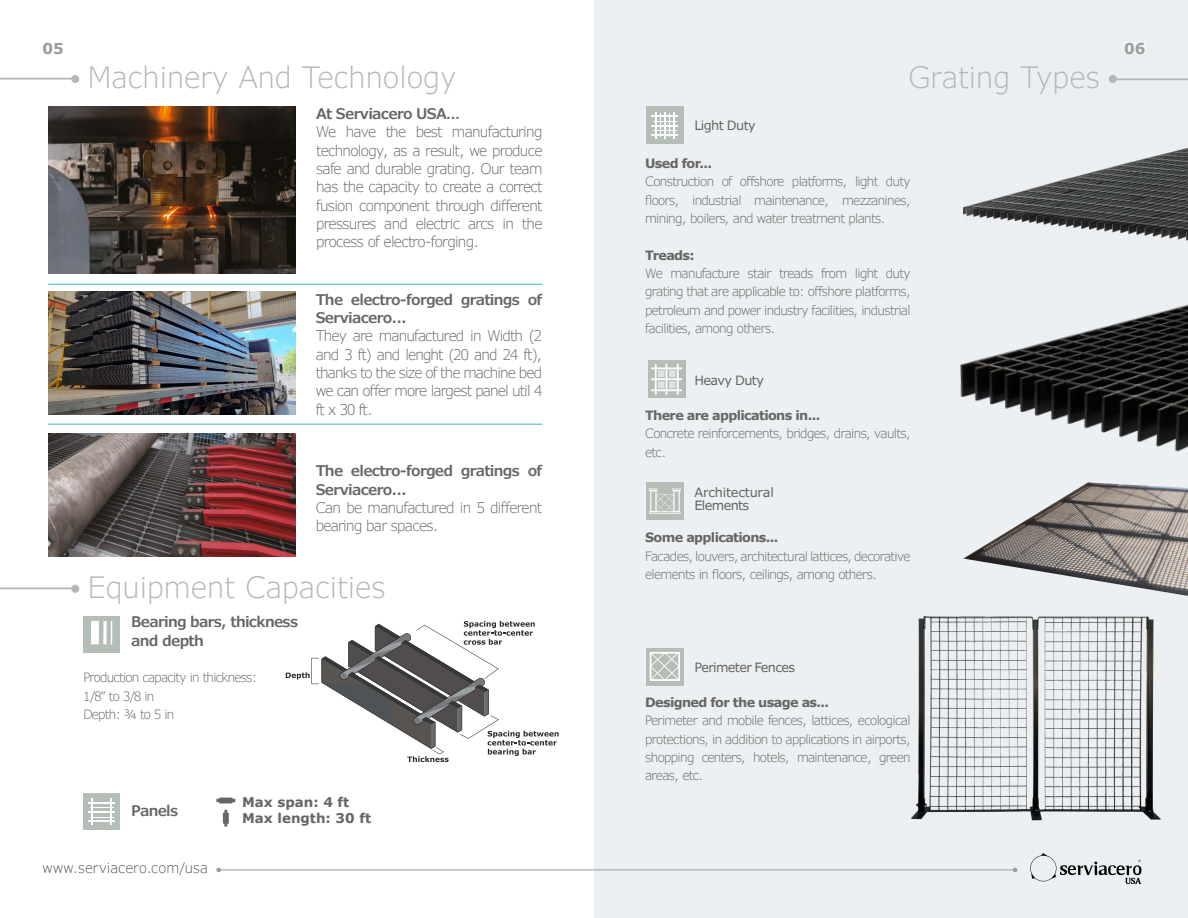
<style>
.page{position:relative;width:1188px;height:918px;background:#fff}
.page>*{position:absolute;margin:0;border:0;box-sizing:border-box;transform-origin:0 0}
.t1{font:300 29.4px "Verdana Pro";color:#b4b7b8}
.t2{font:700 15px "Verdana Pro";color:#9d9d9c}
.t3{font:300 14.7px/18.3px "Verdana Pro";letter-spacing:-.05em;color:#666665;text-align:justify}
.t4{font:600 14.7px/18.3px "Verdana Pro";letter-spacing:-.05em;color:#666665}
.t5{font:300 14.1px "Verdana Pro";letter-spacing:.005em;color:#585856}
.t6{font:700 13.5px/16px "Verdana";color:#666}
.t7{font:300 12.9px/18.3px "Verdana Pro";letter-spacing:-.05em;color:#666665;text-align:justify}
.t8{font:700 12.9px "Verdana Pro";letter-spacing:-.05em;color:#666665}
.t9{font:12.9px "Verdana Pro";letter-spacing:-.05em;color:#666665}
.t10{font:12.9px/13.5px "Verdana Pro";letter-spacing:-.015em;color:#666665}
</style>
<div class="page">
<div style="left:594px;top:0;width:594px;height:918px;background:#edf0f2"></div>
<img style="left:49px;top:433px;width:247px;height:123px">
<img style="left:49px;top:292px;width:246px;height:123px">
<img style="left:49px;top:106px;width:246px;height:167px">
<div style="left:83px;top:616px;width:37px;height:37px;background:#b4bdb6"></div>
<div style="left:91px;top:621px;width:8px;height:23px;background:#fff"></div>
<svg style="left:103px;top:621px;width:4px;height:23px"></svg>
<svg style="left:111px;top:621px;width:1px;height:23px"></svg>
<div style="left:83px;top:794px;width:37px;height:36px;background:#b4bdb6"></div>
<svg style="left:88px;top:799px;width:27px;height:26px"></svg>
<div style="left:646px;top:106px;width:38px;height:37px;background:#b4bdb6"></div>
<svg style="left:652px;top:112px;width:26px;height:27px"></svg>
<img style="left:648px;top:361px;width:37px;height:37px">
<div style="left:646px;top:482px;width:38px;height:38px;background:#b4bdb6"></div>
<hr style="left:649px;top:511px;width:32px;height:3px;background:#fff">
<svg style="left:649px;top:489px;width:32px;height:23px"></svg>
<img style="left:960px;top:322px;width:228px;height:130px">
<img style="left:964px;top:75px;width:224px;height:247px">
<img style="left:963px;top:482px;width:225px;height:114px">
<hr style="left:48px;top:284px;width:494px;height:1px;background:#3bb7b1">
<hr style="left:48px;top:424px;width:494px;height:1px;background:#3cb7b2">
<div style="left:646px;top:648px;width:38px;height:38px;background:#b4bdb6"></div>
<svg style="left:650px;top:652px;width:30px;height:29px"></svg>
<img style="left:911px;top:616px;width:250px;height:205px">
<svg style="left:286px;top:621px;width:273px;height:141px"></svg>
<svg style="left:224px;top:810px;width:3px;height:17px"></svg>
<div style="left:223px;top:813px;width:6px;height:11px;background:#63666b"></div>
<div style="left:219px;top:798px;width:13px;height:5px;background:#63666b"></div>
<svg style="left:1030px;top:853px;width:111px;height:31px"></svg>
<div style="left:71px;top:75px;width:8px;height:8px;background:#b4b7b8;border-radius:50%"></div>
<hr style="left:0;top:78px;width:75px;height:2px;background:#b4b7b8">
<div style="left:1109px;top:75px;width:8px;height:8px;background:#b4b7b8;border-radius:50%"></div>
<hr style="left:1113px;top:78px;width:75px;height:2px;background:#b4b7b8">
<div style="left:71px;top:585px;width:8px;height:8px;background:#b4b7b8;border-radius:50%"></div>
<hr style="left:0;top:587px;width:75px;height:2px;background:#b4b7b8">
<hr style="left:219px;top:870px;width:796px;height:1px;background:#9d9d9c">
<svg style="left:216px;top:868px;width:5px;height:4px"></svg>
<svg style="left:1013px;top:868px;width:4px;height:4px"></svg>
<div style="left:1124px;top:43px;width:21px;height:11px;background:#f4f7f9"></div>
<p class="t2" style="left:43px;top:39px;width:23px">05</p>
<p class="t2" style="left:1124px;top:39px;width:23px">06</p>
<h1 class="t1" style="left:88px;top:58px;width:370px">Machinery And Technology</h1>
<h1 class="t1" style="left:909px;top:58px;width:193px">Grating Types</h1>
<p class="t4" style="left:316px;top:105px;width:145px">At Serviacero USA…</p>
<p class="t3" style="left:316px;top:123px;width:228px">We have the best manufacturing technology, as a result, we produce safe and durable grating. Our team has the capacity to create a correct fusion component through different pressures and electric arcs in the process of electro-forging.</p>
<p class="t4" style="left:316px;top:290px;width:228px">The electro-forged gratings of<br>Serviacero...</p>
<p class="t3" style="left:316px;top:327px;width:228px">They are manufactured in Width (2 and 3 ft) and lenght (20 and 24 ft), thanks to the size of the machine bed we can offer more largest panel util 4 ft x 30 ft.</p>
<p class="t4" style="left:316px;top:462px;width:228px">The electro-forged gratings of<br>Serviacero...</p>
<p class="t3" style="left:316px;top:499px;width:228px">Can be manufactured in 5 different bearing bar spaces.</p>
<h1 class="t1" style="left:88px;top:568px;width:300px">Equipment Capacities</h1>
<p class="t4" style="left:131px;top:613px;width:169px">Bearing bars, thickness and depth</p>
<p class="t7" style="left:83px;top:669px;width:176px;text-align:left">Production capacity in thickness:<br>1/8” to 3/8 in<br>Depth: ¾ to 5 in</p>
<p class="t4" style="left:131px;top:802px;width:49px">Panels</p>
<p class="t5" style="left:43px;top:859px;width:167px">www.serviacero.com/usa</p>
<p class="t6" style="left:242px;top:794px;width:130px">Max span: 4 ft<br>Max length: 30 ft</p>
<p class="t9" style="left:694px;top:117px;width:63px">Light Duty</p>
<p class="t8" style="left:645px;top:155px;width:69px">Used for...</p>
<p class="t7" style="left:645px;top:173px;width:267px">Construction of offshore platforms, light duty floors, industrial maintenance, mezzanines, mining, boilers, and water treatment plants.</p>
<p class="t8" style="left:645px;top:246px;width:51px">Treads:</p>
<p class="t7" style="left:645px;top:264px;width:267px">We manufacture stair treads from light duty grating that are applicable to: offshore platforms, petroleum and power industry facilities, industrial facilities, among others.</p>
<p class="t9" style="left:694px;top:372px;width:71px">Heavy Duty</p>
<p class="t8" style="left:645px;top:407px;width:177px">There are applications in...</p>
<p class="t7" style="left:645px;top:425px;width:267px">Concrete reinforcements, bridges, drains, vaults, etc.</p>
<p class="t10" style="left:694px;top:486px;width:81px">Architectural<br>Elements</p>
<p class="t8" style="left:645px;top:529px;width:135px">Some applications...</p>
<p class="t7" style="left:645px;top:547px;width:267px">Facades, louvers, architectural lattices, decorative elements in floors, ceilings, among others.</p>
<p class="t9" style="left:694px;top:659px;width:102px">Perimeter Fences</p>
<p class="t8" style="left:645px;top:694px;width:185px">Designed for the usage as...</p>
<p class="t7" style="left:645px;top:712px;width:267px">Perimeter and mobile fences, lattices, ecological protections, in addition to applications in airports, shopping centers, hotels, maintenance, green areas, etc.</p>
</div>
